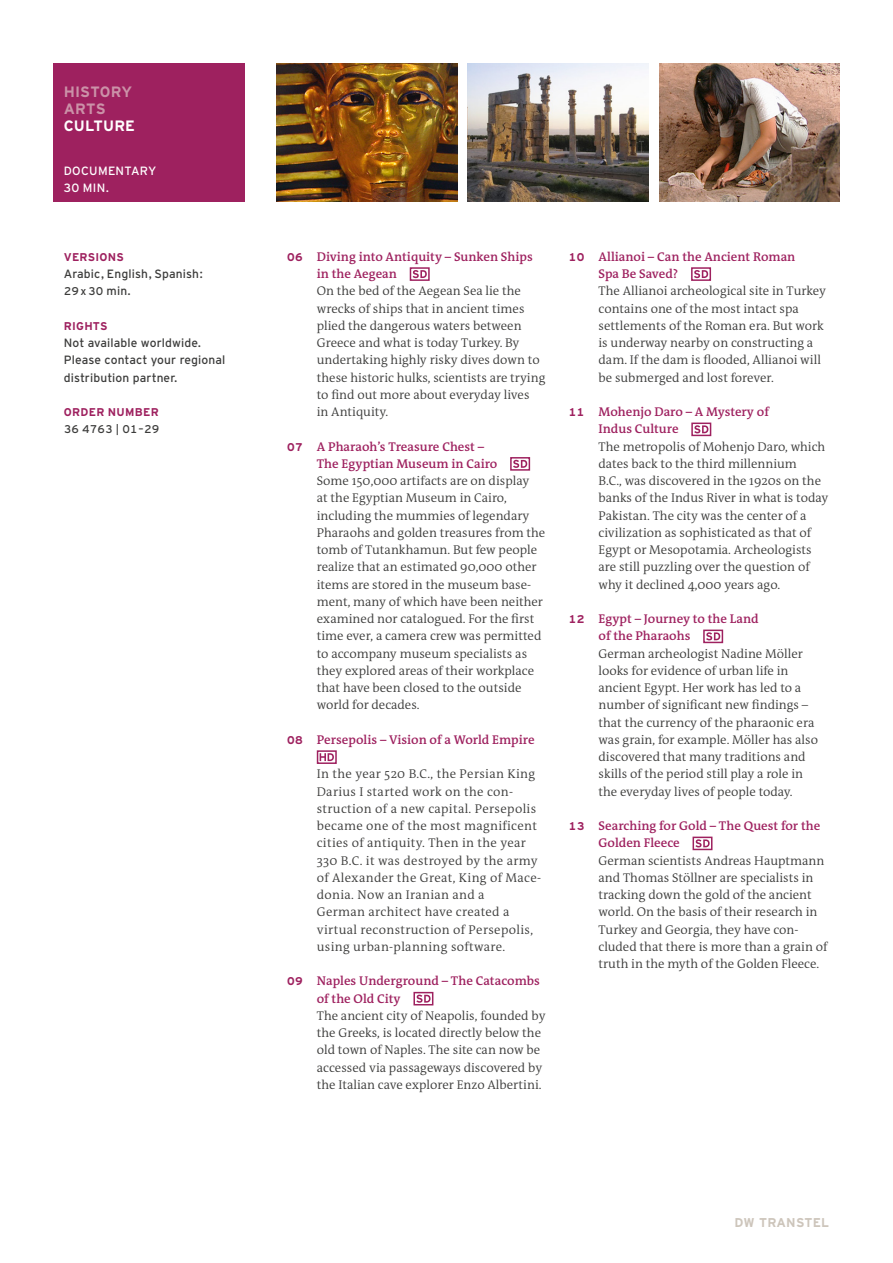
<style>
.page{position:relative;width:893px;height:1263px;background:#fff}
.page>*{position:absolute;margin:0;border:0;box-sizing:border-box;transform-origin:0 0}
.Titel_Kategorie{font:700 15px "Interstate DW";letter-spacing:.01em;color:#cb92a8}
.Titel_Kategorie-2{font:700 15px "Interstate DW";letter-spacing:.01em;color:#fff}
.Copy_E_Einzug{font:300 12.75px/17.2px "DW The Antiqua B W4";color:#3c3c3b}
.Sub_E{font:600 12.75px/17.2px "DW The Antiqua B W6";color:#9e215f}
.Copy_E_Einzug-2{font:300 12.75px/17.2px "DW The Antiqua B W4";letter-spacing:.025em;color:#3c3c3b}
.t1{font:700 12.75px "Interstate DW Line";letter-spacing:.02em;color:#cdc5bb}
.Bestellinfo{font:12px/17.2px "Interstate DW";letter-spacing:.01em;color:#3c3c3b}
.Titel_Dauer_Inhalt{font:12px "Interstate DW";letter-spacing:.025em;color:#fff}
.Sub_Versal_E{font:700 11.25px "Interstate DW";letter-spacing:.025em;color:#9e215f}
.Bestellnummer_Inhalt{font:11.25px "Interstate DW Line";letter-spacing:.01em;color:#3c3c3b}
.Bestellinfo-2{font:11.25px "Interstate DW Line";color:#3c3c3b}
.s1{font-size:12px}
.s2{font-family:"Interstate DW Line";font-weight:700;font-size:11.25px}
</style>
<div class="page">
<div style="left:53px;top:64px;width:191px;height:138px;background:#9e215f"></div>
<img style="left:659px;top:64px;width:181px;height:138px">
<img style="left:468px;top:64px;width:180px;height:138px">
<img style="left:276px;top:64px;width:181px;height:138px">
<svg style="left:410px;top:267px;width:20px;height:14px"></svg>
<svg style="left:413px;top:270px;width:14px;height:8px"></svg>
<svg style="left:510px;top:457px;width:20px;height:14px"></svg>
<svg style="left:513px;top:460px;width:14px;height:8px"></svg>
<svg style="left:317px;top:750px;width:20px;height:14px"></svg>
<svg style="left:320px;top:753px;width:14px;height:8px"></svg>
<svg style="left:413px;top:992px;width:20px;height:13px"></svg>
<svg style="left:416px;top:994px;width:15px;height:9px"></svg>
<svg style="left:691px;top:267px;width:20px;height:14px"></svg>
<svg style="left:694px;top:270px;width:14px;height:8px"></svg>
<svg style="left:691px;top:423px;width:20px;height:13px"></svg>
<svg style="left:694px;top:425px;width:14px;height:8px"></svg>
<svg style="left:703px;top:630px;width:20px;height:13px"></svg>
<svg style="left:706px;top:632px;width:14px;height:8px"></svg>
<svg style="left:692px;top:837px;width:20px;height:13px"></svg>
<svg style="left:695px;top:839px;width:15px;height:8px"></svg>
<p class="Titel_Kategorie" style="left:64px;top:83px;width:70px">HISTORY</p>
<p class="Titel_Kategorie" style="left:64px;top:100px;width:43px">ARTS</p>
<p class="Titel_Kategorie-2" style="left:64px;top:118px;width:73px">CULTURE</p>
<p class="Titel_Dauer_Inhalt" style="left:64px;top:164px;width:94px">DOCUMENTARY</p>
<p class="Titel_Dauer_Inhalt" style="left:64px;top:181px;width:47px">30 MIN.</p>
<p class="Sub_Versal_E" style="left:64px;top:251px;width:62px">VERSIONS</p>
<p class="Bestellinfo" style="left:64px;top:265px;width:140px">Arabic, English, Spanish:</p>
<p class="Bestellinfo-2" style="left:64px;top:285px;width:68px">29 x 30 <span class="s1">min.</span></p>
<p class="Sub_Versal_E" style="left:64px;top:320px;width:45px">RIGHTS</p>
<p class="Bestellinfo" style="left:64px;top:334px;width:163px">Not available worldwide.<br>Please contact your regional distribution partner.</p>
<p class="Sub_Versal_E" style="left:64px;top:406px;width:97px">ORDER NUMBER</p>
<p class="Bestellnummer_Inhalt" style="left:64px;top:423px;width:97px">36 4763 | 01–29</p>
<p class="Sub_E" style="left:317px;top:248px;width:217px;text-indent:-30px"><span class="s2">06</span> Diving into Antiquity – Sunken Ships in the Aegean</p>
<p class="Copy_E_Einzug" style="left:317px;top:282px;width:230px">On the bed of the Aegean Sea lie the wrecks of ships that in ancient times plied the dangerous waters between Greece and what is today Turkey. By undertaking highly risky dives down to these historic hulks, scientists are trying to find out more about everyday lives</p>
<p class="Copy_E_Einzug" style="left:317px;top:403px;width:73px">in Antiquity.</p>
<p class="Sub_E" style="left:287px;top:438px;width:199px"><span class="s2">07</span> A Pharaoh’s Treasure Chest –</p>
<p class="Sub_E" style="left:317px;top:455px;width:182px">The Egyptian Museum in Cairo</p>
<p class="Copy_E_Einzug" style="left:317px;top:472px;width:230px">Some 150,000 artifacts are on display<br>at the Egyptian Museum in Cairo, including the mummies of legendary Pharaohs and golden treasures from the tomb of Tutankhamun. But few people realize that an estimated 90,000 other items are stored in the museum base&shy;ment, many of which have been neither examined nor catalogued. For the first time ever, a camera crew was permitted to accompany museum specialists as they explored areas of their workplace that have been closed to the outside world for decades.</p>
<p class="Sub_E" style="left:287px;top:731px;width:249px"><span class="s2">08</span> Persepolis – Vision of a World Empire</p>
<p class="Copy_E_Einzug-2" style="left:317px;top:765px;width:226px">In the year 520 B.C., the Persian King Darius I started work on the con&shy;struction of a new capital. Persepolis became one of the most magnificent cities of antiquity. Then in the year 330 B.C. it was destroyed by the army of Alexander the Great, King of Mace&shy;donia. Now an Iranian and a</p>
<p class="Copy_E_Einzug-2" style="left:317px;top:903px;width:218px">German architect have created a virtual reconstruction of Persepolis, using urban-planning software.</p>
<p class="Sub_E" style="left:317px;top:972px;width:225px;text-indent:-30px"><span class="s2">09</span> Naples Underground – The Catacombs of the Old City</p>
<p class="Copy_E_Einzug" style="left:317px;top:1007px;width:230px">The ancient city of Neapolis, founded by the Greeks, is located directly below the old town of Naples. The site can now be accessed via passageways discovered by the Italian cave explorer Enzo Albertini.</p>
<p class="Sub_E" style="left:569px;top:248px;width:228px"><span class="s2">10</span> Allianoi – Can the Ancient Roman</p>
<p class="Sub_E" style="left:598px;top:265px;width:81px">Spa Be Saved?</p>
<p class="Copy_E_Einzug" style="left:598px;top:282px;width:229px">The Allianoi archeological site in Turkey contains one of the most intact spa settlements of the Roman era. But work is underway nearby on constructing a dam. If the dam is flooded, Allianoi will be submerged and lost forever.</p>
<p class="Sub_E" style="left:569px;top:403px;width:202px"><span class="s2">11</span> Mohenjo Daro – A Mystery of</p>
<p class="Sub_E" style="left:598px;top:420px;width:82px">Indus Culture</p>
<p class="Copy_E_Einzug" style="left:598px;top:438px;width:231px">The metropolis of Mohenjo Daro, which dates back to the third millennium<br>B.C., was discovered in the 1920s on the banks of the Indus River in what is today Pakistan. The city was the center of a civilization as sophisticated as that of Egypt or Mesopotamia. Archeologists are still puzzling over the question of why it declined 4,000 years ago.</p>
<p class="Sub_E" style="left:569px;top:610px;width:191px"><span class="s2">12</span> Egypt – Journey to the Land</p>
<p class="Sub_E" style="left:598px;top:627px;width:93px">of the Pharaohs</p>
<p class="Copy_E_Einzug" style="left:598px;top:645px;width:206px">German archeologist Nadine Möller looks for evidence of urban life in</p>
<p class="Copy_E_Einzug" style="left:598px;top:679px;width:221px">ancient Egypt. Her work has led to a number of significant new findings – that the currency of the pharaonic era was grain, for example. Möller has also discovered that many traditions and skills of the period still play a role in</p>
<p class="Copy_E_Einzug" style="left:598px;top:783px;width:196px">the everyday lives of people today.</p>
<p class="Sub_E" style="left:598px;top:817px;width:223px;text-indent:-30px"><span class="s2">13</span> Searching for Gold – The Quest for the<br>Golden Fleece</p>
<p class="Copy_E_Einzug" style="left:598px;top:852px;width:230px">German scientists Andreas Hauptmann and Thomas Stöllner are specialists in tracking down the gold of the ancient world. On the basis of their research in Turkey and Georgia, they have con&shy;cluded that there is more than a grain of truth in the myth of the Golden Fleece.</p>
<p class="t1" style="left:735px;top:1215px;width:96px">DW TRANSTEL</p>
</div>
